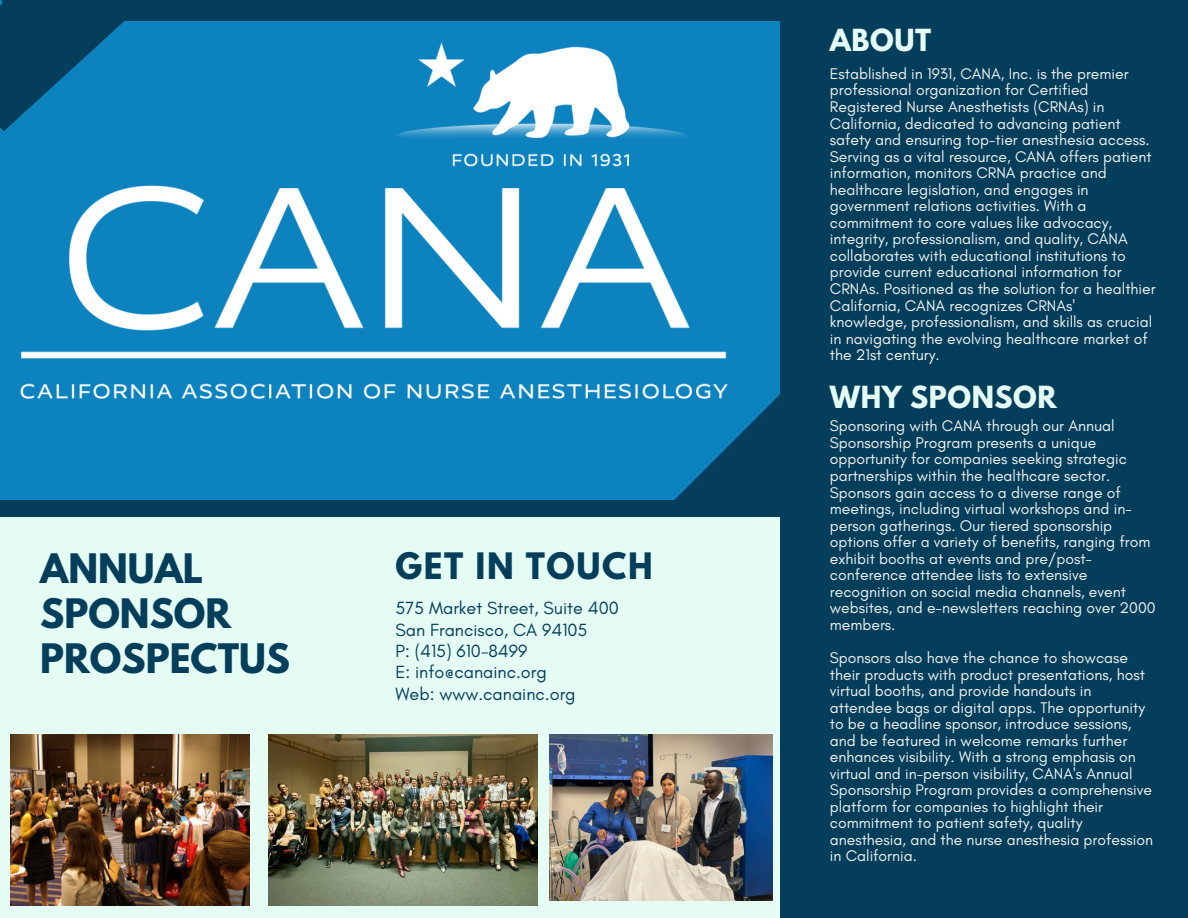
<style>
.page{position:relative;width:1188px;height:918px;background:#0c82bf}
.page>*{position:absolute;margin:0;border:0;box-sizing:border-box;transform-origin:0 0}
.t1{font:700 36px/45px "League Spartan";color:#043e5b}
.t2{font:700 32.25px "League Spartan";letter-spacing:.05em;color:#043e5b}
.t3{font:700 27px "League Spartan";letter-spacing:.02em;color:#e5fcf5}
.t4{font:18px "Glacial Indifference";color:#043e5b}
.t5{font:15.75px/16.5px "Glacial Indifference";color:#f2f4f3}
</style>
<div class="page">
<svg style="left:674px;top:394px;width:106px;height:106px"></svg>
<div style="left:0;top:500px;width:813px;height:35px;background:#043e5b"></div>
<div style="left:0;top:517px;width:801px;height:401px;background:#e5fcf5"></div>
<div style="left:2px;top:0;width:819px;height:21px;background:#043e5b"></div>
<img style="left:0;top:17px;width:769px;height:432px">
<img style="left:549px;top:734px;width:223px;height:167px">
<img style="left:269px;top:734px;width:269px;height:171px">
<img style="left:11px;top:734px;width:238px;height:171px">
<div style="left:783px;top:0;width:405px;height:918px;background:#043e5b"></div>
<p class="t1" style="left:40px;top:551px;width:165px">ANNUAL</p>
<p class="t1" style="left:40px;top:596px;width:251px">SPONSOR<br>PROSPECTUS</p>
<p class="t2" style="left:396px;top:550px;width:259px">GET IN TOUCH</p>
<p class="t4" style="left:396px;top:597px;width:225px">575 Market Street, Suite 400</p>
<p class="t4" style="left:396px;top:619px;width:194px">San Francisco, CA 94105</p>
<p class="t4" style="left:396px;top:640px;width:133px">P: (415) 610-8499</p>
<p class="t4" style="left:396px;top:661px;width:153px">E: info@canainc.org</p>
<p class="t4" style="left:396px;top:683px;width:182px">Web: www.canainc.org</p>
<p class="t3" style="left:830px;top:27px;width:103px">ABOUT</p>
<p class="t5" style="left:830px;top:65px;width:327px">Established in 1931, CANA, Inc. is the premier professional organization for Certified Registered Nurse Anesthetists (CRNAs) in California, dedicated to advancing patient safety and ensuring top-tier anesthesia access.<br>Serving as a vital resource, CANA offers patient information, monitors CRNA practice and healthcare legislation, and engages in government relations activities. With a commitment to core values like advocacy, integrity, professionalism, and quality, CANA collaborates with educational institutions to provide current educational information for CRNAs. Positioned as the solution for a healthier California, CANA recognizes CRNAs' knowledge, professionalism, and skills as crucial in navigating the evolving healthcare market of the 21st century.</p>
<p class="t3" style="left:830px;top:384px;width:229px">WHY SPONSOR</p>
<p class="t5" style="left:830px;top:418px;width:327px">Sponsoring with CANA through our Annual Sponsorship Program presents a unique opportunity for companies seeking strategic partnerships within the healthcare sector.<br>Sponsors gain access to a diverse range of meetings, including virtual workshops and in&shy;person gatherings. Our tiered sponsorship options offer a variety of benefits, ranging from exhibit booths at events and pre/post&shy;conference attendee lists to extensive recognition on social media channels, event websites, and e-newsletters reaching over 2000 members.</p>
<p class="t5" style="left:830px;top:649px;width:325px">Sponsors also have the chance to showcase their products with product presentations, host virtual booths, and provide handouts in attendee bags or digital apps. The opportunity to be a headline sponsor, introduce sessions, and be featured in welcome remarks further enhances visibility. With a strong emphasis on virtual and in-person visibility, CANA's Annual Sponsorship Program provides a comprehensive platform for companies to highlight their commitment to patient safety, quality anesthesia, and the nurse anesthesia profession in California.</p>
</div>
